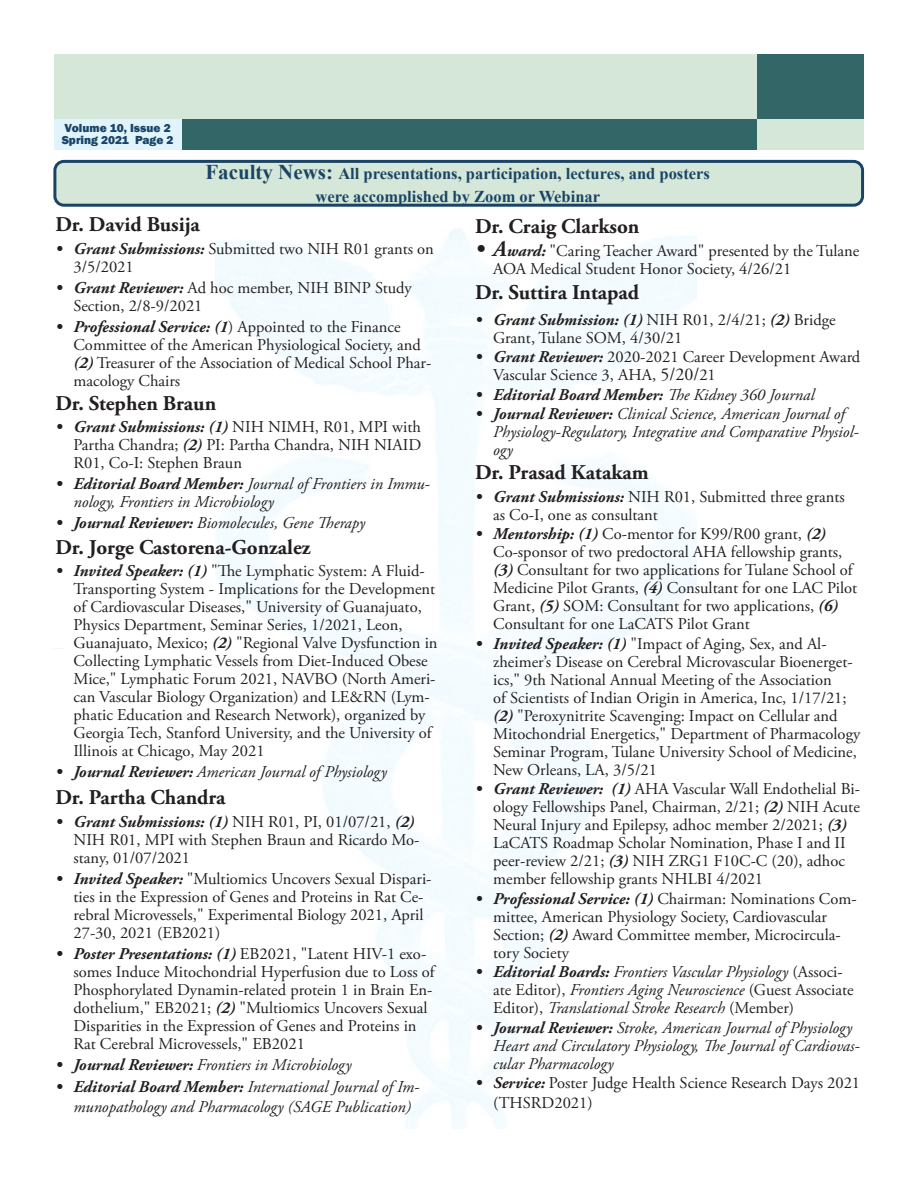
<style>
.page{position:relative;width:918px;height:1188px;background:#fff}
.page>*{position:absolute;margin:0;border:0;box-sizing:border-box;transform-origin:0 0}
.t1{font:700 21px "Adobe Garamond Pro";color:#231f20}
.t2{font:16.5px/18px "Adobe Garamond Pro";color:#231f20}
.t3{font:italic 16.5px/18px "Adobe Garamond Pro";color:#231f20}
.t4{font:700 16.5px "Times New Roman";color:#1a4466}
.t5{font:italic 700 16.5px "Adobe Garamond Pro";color:#231f20}
.t6{font:800 12px "Franklin Gothic";color:#1a4466}
.s1{font-size:21px}
.s2{font-weight:700;font-style:italic}
.s3{font-weight:700}
.s4{font-weight:700;font-style:italic;font-size:22.5px}
.s5{font-size:18px}
.s6{font-weight:400}
.s7{font-style:normal}
</style>
<div class="page">
<div style="left:54px;top:54px;width:810px;height:65px;background:#d4e7d8"></div>
<div style="left:181px;top:119px;width:577px;height:30px;background:#336667"></div>
<div style="left:758px;top:54px;width:106px;height:65px;background:#326667"></div>
<div style="left:55px;top:161px;width:808px;height:44px;background:#d4e7d8;border-radius:9px"></div>
<div style="left:53px;top:160px;width:811px;height:47px;border:3px solid #1a4466;border-radius:9px"></div>
<div style="left:54px;top:119px;width:127px;height:30px;background:#e1f4fc"></div>
<div style="left:758px;top:119px;width:106px;height:30px;background:#d4e7d8"></div>
<p class="t6" style="left:65px;top:121px;width:108px">Volume 10, Issue 2</p>
<p class="t6" style="left:62px;top:133px;width:113px">Spring 2021 Page 2</p>
<p class="t4" style="left:205px;top:162px;width:506px"><span class="s1">Faculty News:</span> All presentations, participation, lectures, and posters</p>
<p class="t4" style="left:315px;top:184px;width:286px">were accomplished by Zoom or Webinar</p>
<p class="t1" style="left:56px;top:212px;width:146px">Dr. David Busija</p>
<p class="t2" style="left:74px;top:240px;width:362px;text-indent:-18px"><span class="s2">• Grant Submissions:</span> Submitted two NIH R01 grants on<br>3/5/2021</p>
<p class="t2" style="left:74px;top:279px;width:340px;text-indent:-18px"><span class="s2">• Grant Reviewer:</span> Ad hoc member, NIH BINP Study<br>Section, 2/8-9/2021</p>
<p class="t2" style="left:74px;top:318px;width:359px;text-indent:-18px"><span class="s2">• Professional Service: (1</span>) Appointed to the Finance Committee of the American Physiological Society, and <span class="s2">(2)</span> Treasurer of the Association of Medical School Phar&shy;macology Chairs</p>
<p class="t1" style="left:56px;top:391px;width:162px">Dr. Stephen Braun</p>
<p class="t2" style="left:74px;top:419px;width:349px;text-align:justify;text-indent:-18px"><span class="s2">• Grant Submissions: (1)</span> NIH NIMH, R01, MPI with Partha Chandra; <span class="s2">(2)</span> PI: Partha Chandra, NIH NIAID R01, Co-I: Stephen Braun</p>
<p class="t3" style="left:74px;top:475px;width:358px;text-indent:-18px"><span class="s3">• Editorial Board Member:</span> Journal of Frontiers in Immu&shy;nology, Frontiers in Microbiology</p>
<p class="t3" style="left:56px;top:514px;width:311px"><span class="s3">• Journal Reviewer:</span> Biomolecules, Gene Therapy</p>
<p class="t1" style="left:56px;top:535px;width:257px">Dr. Jorge Castorena-Gonzalez</p>
<p class="t2" style="left:74px;top:563px;width:366px;text-indent:-18px"><span class="s2">• Invited Speaker: (1)</span> "The Lymphatic System: A Fluid-Transporting System - Implications for the Development of Cardiovascular Diseases," University of Guanajuato, Physics Department, Seminar Series, 1/2021, Leon, Guanajuato, Mexico; <span class="s2">(2)</span> "Regional Valve Dysfunction in Collecting Lymphatic Vessels from Diet-Induced Obese Mice," Lymphatic Forum 2021, NAVBO (North Ameri&shy;can Vascular Biology Organization) and LE&amp;RN (Lym&shy;phatic Education and Research Network), organized by Georgia Tech, Stanford University, and the University of Illinois at Chicago, May 2021</p>
<p class="t3" style="left:56px;top:763px;width:333px"><span class="s3">• Journal Reviewer:</span> American Journal of Physiology</p>
<p class="t1" style="left:56px;top:785px;width:172px">Dr. Partha Chandra</p>
<p class="t2" style="left:74px;top:813px;width:348px;text-indent:-18px"><span class="s2">• Grant Submissions: (1)</span> NIH R01, PI, 01/07/21, <span class="s2">(2)<br></span>NIH R01, MPI with Stephen Braun and Ricardo Mo&shy;stany, 01/07/2021</p>
<p class="t2" style="left:74px;top:870px;width:360px;text-indent:-18px"><span class="s2">• Invited Speaker:</span> "Multiomics Uncovers Sexual Dispari&shy;ties in the Expression of Genes and Proteins in Rat Ce&shy;rebral Microvessels," Experimental Biology 2021, April 27-30, 2021 (EB2021)</p>
<p class="t2" style="left:74px;top:945px;width:363px;text-indent:-18px"><span class="s2">• Poster Presentations: (1)</span> EB2021, "Latent HIV-1 exo&shy;somes Induce Mitochondrial Hyperfusion due to Loss of Phosphorylated Dynamin-related protein 1 in Brain En&shy;dothelium," EB2021; <span class="s2">(2)</span> "Multiomics Uncovers Sexual Disparities in the Expression of Genes and Proteins in Rat Cerebral Microvessels," EB2021</p>
<p class="t3" style="left:56px;top:1056px;width:297px"><span class="s3">• Journal Reviewer:</span> Frontiers in Microbiology</p>
<p class="t3" style="left:56px;top:1078px;width:366px;line-height:19.5px;text-align:center"><span class="s3">• Editorial Board Member:</span> International Journal of Im&shy;munopathology and Pharmacology (SAGE Publication)</p>
<p class="t1" style="left:475px;top:214px;width:166px">Dr. Craig Clarkson</p>
<p class="t2" style="left:493px;top:242px;width:368px;text-indent:-18px"><span class="s4">• A</span><span class="s2">ward:</span> "Caring Teacher Award" presented by the Tulane<br>AOA Medical Student Honor Society, 4/26/21</p>
<p class="t1" style="left:475px;top:280px;width:165px">Dr. Suttira Intapad</p>
<p class="t2" style="left:493px;top:311px;width:344px;text-indent:-18px"><span class="s2">• Grant Submission: (1)</span> NIH R01, 2/4/21; <span class="s2">(2)</span> Bridge<br>Grant, Tulane SOM, 4/30/21</p>
<p class="t2" style="left:493px;top:348px;width:369px;text-indent:-18px"><span class="s2">• Grant Reviewer:</span> 2020-2021 Career Development Award<br>Vascular Science 3, AHA, <span class="s5">5/20/</span>21</p>
<p class="t5" style="left:475px;top:385px;width:341px">• Editorial Board Member: <span class="s6">The Kidney 360 Journal</span></p>
<p class="t3" style="left:493px;top:405px;width:367px;text-indent:-18px"><span class="s3">• Journal Reviewer:</span> Clinical Science, American Journal of<br>Physiology-Regulatory, Integrative and Comparative Physiol&shy;ogy</p>
<p class="t1" style="left:475px;top:460px;width:175px">Dr. Prasad Katakam</p>
<p class="t2" style="left:493px;top:488px;width:353px;text-indent:-18px"><span class="s2">• Grant Submissions:</span> NIH R01, Submitted three grants as Co-I, one as consultant</p>
<p class="t2" style="left:493px;top:525px;width:366px;text-indent:-18px"><span class="s2">• Mentorship: (1)</span> Co-mentor for K99/R00 grant, <span class="s2">(2)<br></span>Co-sponsor of two predoctoral AHA fellowship grants, <span class="s2">(3)</span> Consultant for two applications for Tulane School of Medicine Pilot Grants, <span class="s2">(4)</span> Consultant for one LAC Pilot Grant, <span class="s2">(5)</span> SOM: Consultant for two applications, <span class="s2">(6)<br></span>Consultant for one LaCATS Pilot Grant</p>
<p class="t2" style="left:493px;top:635px;width:369px;text-indent:-18px"><span class="s2">• Invited Speaker: (1)</span> "Impact of Aging, Sex, and Al&shy;zheimer’s Disease on Cerebral Microvascular Bioenerget&shy;ics," 9th National Annual Meeting of the Association<br>of Scientists of Indian Origin in America, Inc, 1/17/21; <span class="s2">(2)</span> "Peroxynitrite Scavenging: Impact on Cellular and Mitochondrial Energetics," Department of Pharmacology Seminar Program, Tulane University School of Medicine, New Orleans, LA, 3/5/21</p>
<p class="t2" style="left:493px;top:780px;width:368px;text-indent:-18px"><span class="s2">• Grant Reviewer: (1)</span> AHA Vascular Wall Endothelial Bi&shy;ology Fellowships Panel, Chairman, 2/21; <span class="s2">(2)</span> NIH Acute Neural Injury and Epilepsy, adhoc member 2/2021; <span class="s2">(3)<br></span>LaCATS Roadmap Scholar Nomination, Phase I and II peer-review 2/21; <span class="s2">(3)</span> NIH ZRG1 F10C-C (20), adhoc member fellowship grants NHLBI 4/2021</p>
<p class="t2" style="left:493px;top:890px;width:365px;text-indent:-18px"><span class="s2">• Professional Service: (1)</span> Chairman: Nominations Com&shy;mittee, American Physiology Society, Cardiovascular Section; <span class="s2">(2)</span> Award Committee member, Microcircula&shy;tory Society</p>
<p class="t3" style="left:493px;top:963px;width:362px;text-indent:-18px"><span class="s3">• Editorial Boards:</span> Frontiers Vascular Physiology <span class="s7">(Associ&shy;ate Editor),</span> Frontiers Aging Neuroscience <span class="s7">(Guest Associate<br>Editor),</span> Translational Stroke Research <span class="s7">(Member)</span></p>
<p class="t3" style="left:493px;top:1019px;width:368px;text-indent:-18px"><span class="s3">• Journal Reviewer:</span> Stroke, American Journal of Physiology<br>Heart and Circulatory Physiology, The Journal of Cardiovas&shy;cular Pharmacology</p>
<p class="t2" style="left:493px;top:1074px;width:369px;line-height:19.5px;text-indent:-18px"><span class="s2">• Service:</span> Poster Judge Health Science Research Days 2021 (THSRD2021)</p>
</div>
